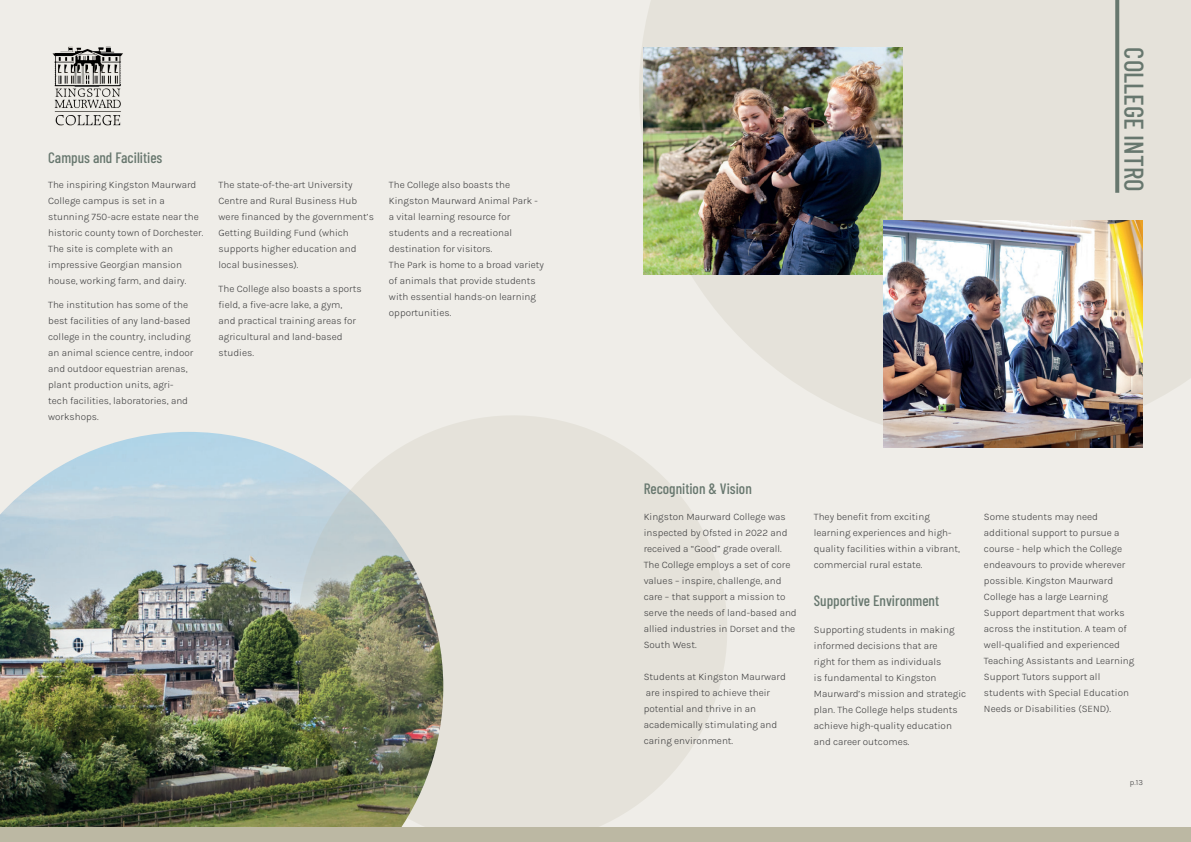
<style>
.page{position:relative;width:1191px;height:842px;background:#efede8}
.page>*{position:absolute;margin:0;border:0;box-sizing:border-box;transform-origin:0 0}
.t1{font:500 27px "Barlow Condensed";color:#67776e}
.t2{font:500 15px "Barlow Condensed";color:#67776e}
.t3{font:10px/16px "Karla";color:#3e3e3f}
.t4{font:8px "Karla";color:#3e3e3f}
</style>
<div class="page">
<img style="left:0;top:432px;width:269px;height:395px">
<img style="left:52px;top:46px;width:71px;height:80px">
<svg style="left:269px;top:416px;width:458px;height:411px;fill:#e5e2da"></svg>
<svg style="left:592px;top:0;width:599px;height:489px;fill:#e5e2da"></svg>
<img style="left:643px;top:48px;width:259px;height:227px">
<img style="left:883px;top:221px;width:259px;height:227px">
<svg style="left:1115px;top:0;width:4px;height:193px"></svg>
<div style="left:0;top:827px;width:1191px;height:15px;background:#bcb8a3"></div>
<h2 class="t2" style="left:48px;top:147px;width:116px">Campus and Facilities</h2>
<p class="t3" style="left:48px;top:176px;width:157px">The inspiring Kingston Maurward<br>College campus is set in a stunning 750-acre estate near the historic county town of Dorchester.<br>The site is complete with an impressive Georgian mansion house, working farm, and dairy.</p>
<p class="t3" style="left:48px;top:296px;width:146px">The institution has some of the best facilities of any land-based college in the country, including an animal science centre, indoor and outdoor equestrian arenas, plant production units, agri&shy;tech facilities, laboratories, and workshops.</p>
<p class="t3" style="left:218px;top:176px;width:157px">The state-of-the-art University<br>Centre and Rural Business Hub were financed by the government’s<br>Getting Building Fund (which supports higher education and local businesses).</p>
<p class="t3" style="left:218px;top:280px;width:144px">The College also boasts a sports field, a five-acre lake, a gym, and practical training areas for agricultural and land-based studies.</p>
<p class="t3" style="left:389px;top:176px;width:157px">The College also boasts the<br>Kingston Maurward Animal Park - a vital learning resource for students and a recreational destination for visitors.<br>The Park is home to a broad variety of animals that provide students with essential hands-on learning opportunities.</p>
<h1 class="t1" style="left:1153px;top:47px;width:145px;rotate:90deg">COLLEGE INTRO</h1>
<h2 class="t2" style="left:643px;top:478px;width:110px">Recognition &amp; Vision</h2>
<p class="t3" style="left:643px;top:508px;width:155px">Kingston Maurward College was inspected by Ofsted in 2022 and received a “Good” grade overall.<br>The College employs a set of core values – inspire, challenge, and care – that support a mission to serve the needs of land-based and allied industries in Dorset and the<br>South West.</p>
<p class="t3" style="left:643px;top:668px;width:144px">Students at Kingston Maurward are inspired to achieve their potential and thrive in an academically stimulating and caring environment.</p>
<p class="t3" style="left:814px;top:508px;width:148px">They benefit from exciting learning experiences and high&shy;quality facilities within a vibrant, commercial rural estate.</p>
<h2 class="t2" style="left:814px;top:590px;width:127px">Supportive Environment</h2>
<p class="t3" style="left:814px;top:621px;width:154px">Supporting students in making informed decisions that are<br>right for them as individuals<br>is fundamental to Kingston<br>Maurward’s mission and strategic plan. The College helps students achieve high-quality education and career outcomes.</p>
<p class="t3" style="left:984px;top:508px;width:152px">Some students may need additional support to pursue a course - help which the College endeavours to provide wherever possible. Kingston Maurward<br>College has a large Learning<br>Support department that works across the institution. A team of well-qualified and experienced<br>Teaching Assistants and Learning<br>Support Tutors support all students with Special Education<br>Needs or Disabilities (SEND).</p>
<p class="t4" style="left:1130px;top:777px;width:14px">p.13</p>
</div>
